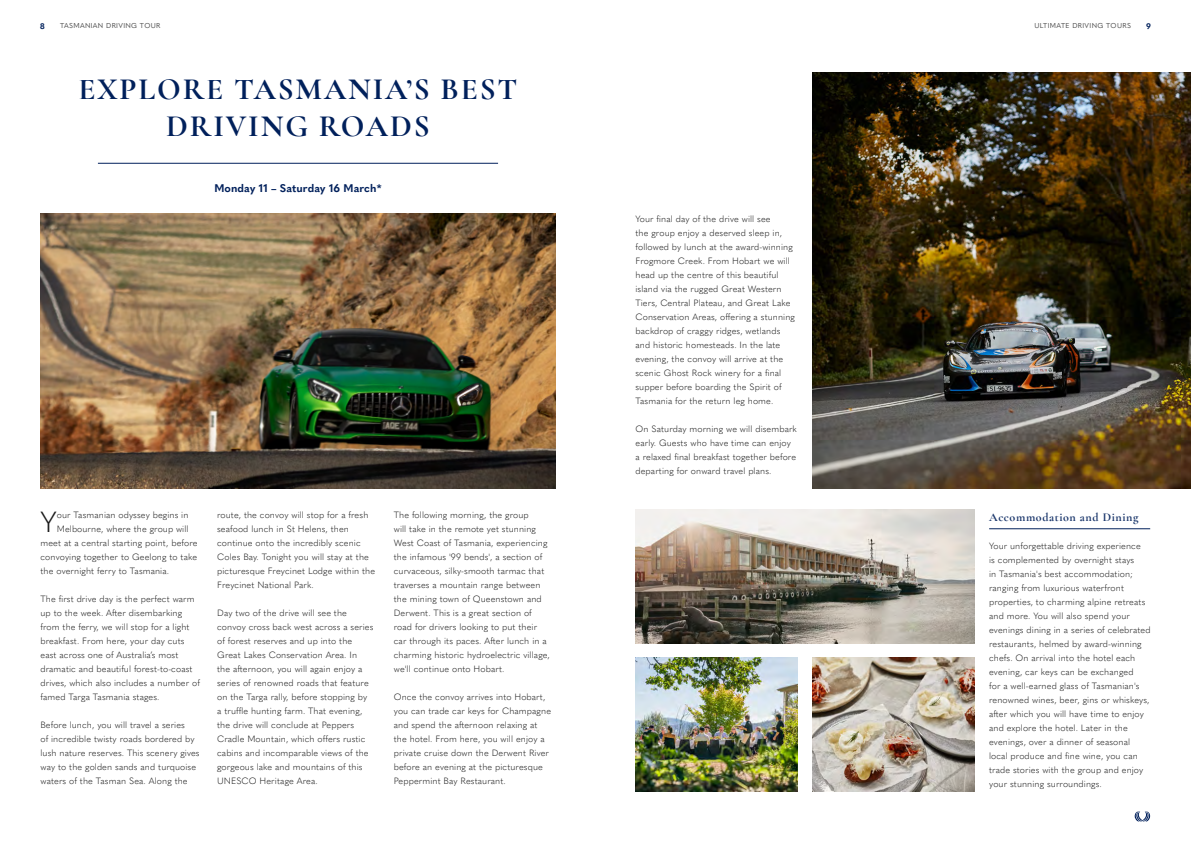
<style>
.page{position:relative;width:1191px;height:842px;background:#fff}
.page>*{position:absolute;margin:0;border:0;box-sizing:border-box;transform-origin:0 0}
.t1{font:700 31px/37.2px "Cormorant Garamond";letter-spacing:.06em;color:#00205b;text-align:center}
.t2{font:300 28.8px "Quasimoda";color:#1a1a1a}
.t3{font:700 12px "Cormorant Garamond";letter-spacing:.05em;color:#1a366b}
.t4{font:700 11px "Quasimoda";letter-spacing:.01em;color:#00205b}
.t5{font:300 9px/14px "Quasimoda";letter-spacing:.01em;color:#1a1a1a}
.t6{font:700 8px "Quasimoda";color:#00205b}
.t7{font:7px "Quasimoda";letter-spacing:.05em;color:#4d4d4d}
</style>
<div class="page">
<svg style="left:1134px;top:811px;width:16px;height:10px"></svg>
<img style="left:40px;top:213px;width:515px;height:275px">
<hr style="left:98px;top:163px;width:400px;height:1px;background:#00205b">
<img style="left:635px;top:657px;width:162px;height:134px">
<img style="left:635px;top:509px;width:339px;height:134px">
<img style="left:812px;top:657px;width:162px;height:134px">
<img style="left:812px;top:72px;width:379px;height:416px">
<hr style="left:989px;top:528px;width:161px;height:1px;background:#00205b">
<p class="t6" style="left:40px;top:20px;width:6px">8</p>
<p class="t7" style="left:60px;top:21px;width:102px">TASMANIAN DRIVING TOUR</p>
<p class="t7" style="left:1034px;top:21px;width:98px">ULTIMATE DRIVING TOURS</p>
<p class="t6" style="left:1146px;top:20px;width:6px">9</p>
<h1 class="t1" style="left:78px;top:70px;width:440px">EXPLORE TASMANIA’S BEST<br>DRIVING ROADS</h1>
<p class="t4" style="left:214px;top:180px;width:169px">Monday 11 – Saturday 16 March*</p>
<h2 class="t2" style="left:40px;top:500px;width:18px">Y</h2>
<p class="t5" style="left:57px;top:507px;width:133px">our Tasmanian odyssey begins in</p>
<p class="t5" style="left:57px;top:521px;width:133px">Melbourne, where the group will</p>
<p class="t5" style="left:40px;top:535px;width:158px">meet at a central starting point, before</p>
<p class="t5" style="left:40px;top:549px;width:158px">convoying together to Geelong to take</p>
<p class="t5" style="left:40px;top:563px;width:130px">the overnight ferry to Tasmania.</p>
<p class="t5" style="left:40px;top:591px;width:161px">The first drive day is the perfect warm up to the week. After disembarking from the ferry, we will stop for a light breakfast. From here, your day cuts east across one of Australia’s most dramatic and beautiful forest-to-coast drives, which also includes a number of famed Targa Tasmania stages.</p>
<p class="t5" style="left:40px;top:717px;width:161px">Before lunch, you will travel a series<br>of incredible twisty roads bordered by lush nature reserves. This scenery gives way to the golden sands and turquoise waters of the Tasman Sea. Along the</p>
<p class="t5" style="left:217px;top:507px;width:159px">route, the convoy will stop for a fresh seafood lunch in St Helens, then continue onto the incredibly scenic Coles Bay. Tonight you will stay at the picturesque Freycinet Lodge within the Freycinet National Park.</p>
<p class="t5" style="left:217px;top:605px;width:158px">Day two of the drive will see the convoy cross back west across a series of forest reserves and up into the Great Lakes Conservation Area. In<br>the afternoon, you will again enjoy a series of renowned roads that feature on the Targa rally, before stopping by a truffle hunting farm. That evening, the drive will conclude at Peppers Cradle Mountain, which offers rustic cabins and incomparable views of the gorgeous lake and mountains of this UNESCO Heritage Area.</p>
<p class="t5" style="left:394px;top:507px;width:158px">The following morning, the group<br>will take in the remote yet stunning West Coast of Tasmania, experiencing the infamous '99 bends', a section of curvaceous, silky-smooth tarmac that traverses a mountain range between the mining town of Queenstown and Derwent. This is a great section of road for drivers looking to put their car through its paces. After lunch in a charming historic hydroelectric village, we'll continue onto Hobart.</p>
<p class="t5" style="left:394px;top:689px;width:159px">Once the convoy arrives into Hobart, you can trade car keys for Champagne and spend the afternoon relaxing at the hotel. From here, you will enjoy a private cruise down the Derwent River before an evening at the picturesque Peppermint Bay Restaurant.</p>
<p class="t5" style="left:635px;top:211px;width:161px">Your final day of the drive will see<br>the group enjoy a deserved sleep in, followed by lunch at the award-winning Frogmore Creek. From Hobart we will head up the centre of this beautiful island via the rugged Great Western Tiers, Central Plateau, and Great Lake Conservation Areas, offering a stunning backdrop of craggy ridges, wetlands and historic homesteads. In the late evening, the convoy will arrive at the scenic Ghost Rock winery for a final supper before boarding the Spirit of Tasmania for the return leg home.</p>
<p class="t5" style="left:635px;top:421px;width:163px">On Saturday morning we will disembark early. Guests who have time can enjoy a relaxed final breakfast together before departing for onward travel plans.</p>
<h3 class="t3" style="left:989px;top:509px;width:151px">Accommodation and Dining</h3>
<p class="t5" style="left:989px;top:538px;width:163px">Your unforgettable driving experience<br>is complemented by overnight stays<br>in Tasmania's best accommodation; ranging from luxurious waterfront properties, to charming alpine retreats and more. You will also spend your evenings dining in a series of celebrated restaurants, helmed by award-winning chefs. On arrival into the hotel each evening, car keys can be exchanged<br>for a well-earned glass of Tasmanian's renowned wines, beer, gins or whiskeys, after which you will have time to enjoy and explore the hotel. Later in the evenings, over a dinner of seasonal local produce and fine wine, you can trade stories with the group and enjoy your stunning surroundings.</p>
</div>
